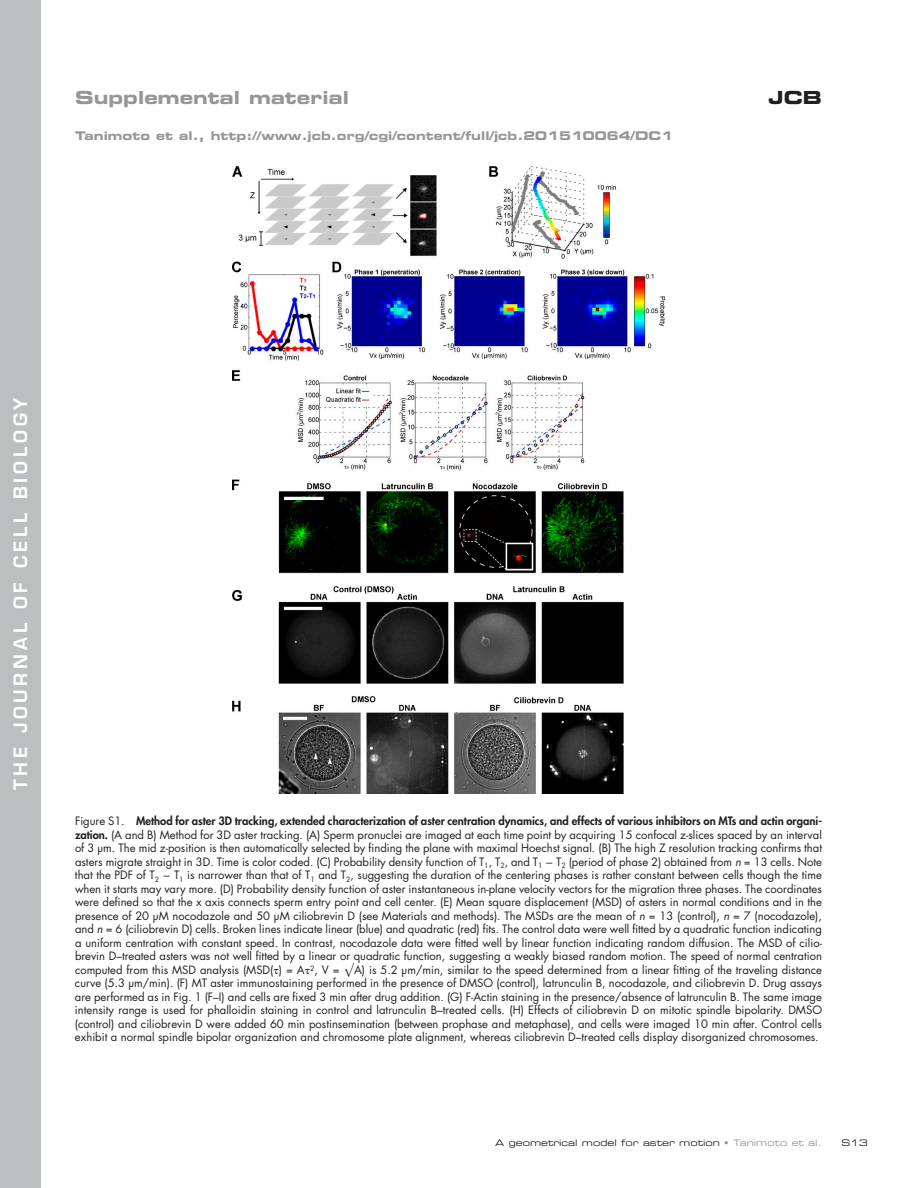
<style>
.page{position:relative;width:918px;height:1188px;background:#fff}
.page>*{position:absolute;margin:0;border:0;box-sizing:border-box;transform-origin:0 0}
.t1{font:600 18px "Eurostile LT Std";letter-spacing:.205em;color:#fff}
.t2{font:18px "Eurostile LT Std Bold Ex 2";letter-spacing:.005em;color:#949698}
.t3{font:18px "Eurostile LT Std Bold Ex 2";color:#231f20}
.t4{font:12px "Eurostile LT Std Bold Ex 2";letter-spacing:.005em;color:#949698}
.t5{font:11.25px/13.5px "Futura Std";color:#231f20;text-align:justify}
.t6{font:9px "Eurostile LT Std Ex 2";color:#231f20}
.s1{font-weight:800}
.s2{font-family:"STIX General"}
.s3{font-style:italic}
.s4{color:#949698}
</style>
<div class="page">
<div style="left:0;top:0;width:40px;height:1188px;background:#bcbec0"></div>
<img style="left:232px;top:167px;width:432px;height:627px">
<h1 class="t2" style="left:75px;top:85px;width:275px">Supplemental material</h1>
<p class="t4" style="left:75px;top:127px;width:600px">Tanimoto et al., http://www.jcb.org/cgi/content/full/jcb.201510064/DC1</p>
<h1 class="t3" style="left:769px;top:84px;width:55px">JCB</h1>
<h1 class="t1" style="left:9px;top:790px;width:395px;rotate:-90deg">THE JOURNAL OF CELL BIOLOGY</h1>
<p class="t5" style="left:75px;top:815px;width:749px">Figure S1. <span class="s1">Method for aster 3D tracking, extended characterization of aster centration dynamics, and effects of various inhibitors on MTs and actin organi&shy;zation.</span> (A and B) Method for 3D aster tracking. (A) Sperm pronuclei are imaged at each time point by acquiring 15 confocal z-slices spaced by an interval of 3 µm. The mid z-position is then automatically selected by finding the plane with maximal Hoechst signal. (B) The high Z resolution tracking confirms that asters migrate straight in 3D. Time is color coded. (C) Probability density function of T<sub>1</sub>, T<sub>2</sub>, and T<sub>1</sub> <span class="s2">−</span> T<sub>2</sub> (period of phase 2) obtained from <span class="s3">n</span> = 13 cells. Note that the PDF of T<sub>2</sub> <span class="s2">−</span> T<sub>1</sub> is narrower than that of T<sub>1</sub> and T<sub>2</sub>, suggesting the duration of the centering phases is rather constant between cells though the time when it starts may vary more. (D) Probability density function of aster instantaneous in-plane velocity vectors for the migration three phases. The coordinates were defined so that the x axis connects sperm entry point and cell center. (E) Mean square displacement (MSD) of asters in normal conditions and in the presence of 20 µM nocodazole and 50 µM ciliobrevin D (see Materials and methods). The MSDs are the mean of <span class="s3">n</span> = 13 (control), <span class="s3">n</span> = 7 (nocodazole), and <span class="s3">n</span> = 6 (ciliobrevin D) cells. Broken lines indicate linear (blue) and quadratic (red) fits. The control data were well fitted by a quadratic function indicating a uniform centration with constant speed. In contrast, nocodazole data were fitted well by linear function indicating random diffusion. The MSD of cilio&shy;brevin D–treated asters was not well fitted by a linear or quadratic function, suggesting a weakly biased random motion. The speed of normal centration computed from this MSD analysis (MSD(<span class="s2">τ</span>) = A<span class="s2">τ</span><sup>2</sup>, V = <span class="s2">√</span>A) is 5.2 µm/min, similar to the speed determined from a linear fitting of the traveling distance curve (5.3 µm/min). (F) MT aster immunostaining performed in the presence of DMSO (control), latrunculin B, nocodazole, and ciliobrevin D. Drug assays are performed as in Fig. 1 (F–I) and cells are fixed 3 min after drug addition. (G) F-Actin staining in the presence/absence of latrunculin B. The same image intensity range is used for phalloidin staining in control and latrunculin B–treated cells. (H) Effects of ciliobrevin D on mitotic spindle bipolarity. DMSO (control) and ciliobrevin D were added 60 min postinsemination (between prophase and metaphase), and cells were imaged 10 min after. Control cells exhibit a normal spindle bipolar organization and chromosome plate alignment, whereas ciliobrevin D–treated cells display disorganized chromosomes.</p>
<p class="t6" style="left:495px;top:1136px;width:328px">A geometrical model for aster motion <span class="s4">• Tanimoto et al.</span></p>
<p class="t6" style="left:842px;top:1136px;width:28px">S13</p>
</div>
